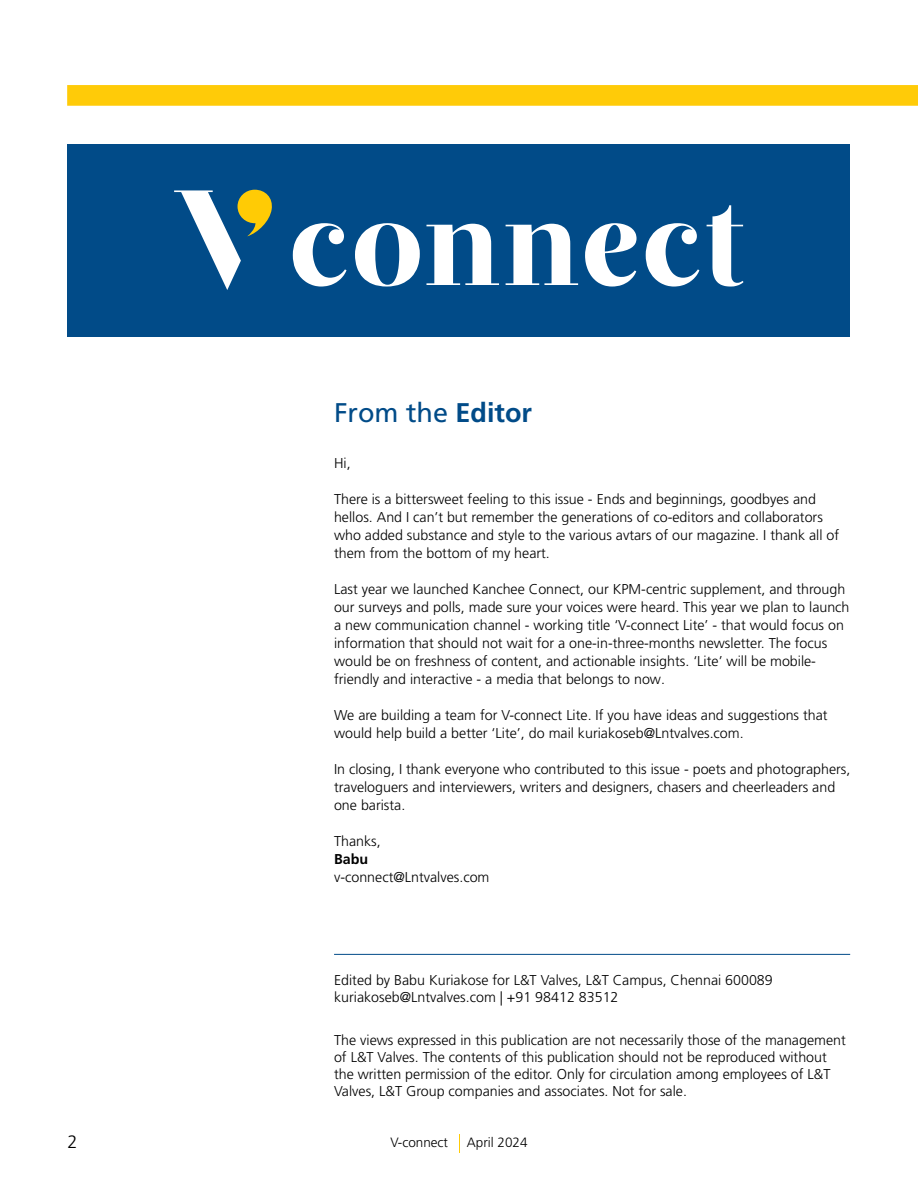
<style>
.page{position:relative;width:918px;height:1188px;background:#fff}
.page>*{position:absolute;margin:0;border:0;box-sizing:border-box;transform-origin:0 0}
.t1{font:27px "Frutiger LT Pro";color:#014b88}
.t2{font:300 18px "Frutiger LT Pro";color:#000}
.t3{font:300 14.25px/18px "Frutiger LT Pro";color:#000}
.t4{font:700 14.25px "Frutiger LT Pro";color:#000}
.t5{font:300 13.5px "Frutiger LT Pro";color:#000}
.s1{font-weight:700}
</style>
<div class="page">
<svg style="left:67px;top:85px;width:851px;height:21px;background:#ffcb0b"></svg>
<svg style="left:459px;top:1134px;width:1px;height:19px"></svg>
<hr style="left:334px;top:954px;width:516px;height:1px;background:#004b88">
<div style="left:68px;top:144px;width:782px;height:193px;background:#014b88"></div>
<svg style="left:174px;top:190px;width:98px;height:100px"></svg>
<svg style="left:293px;top:205px;width:451px;height:82px"></svg>
<h1 class="t1" style="left:334px;top:397px;width:200px">From the <span class="s1">Editor</span></h1>
<p class="t3" style="left:334px;top:454px;width:18px">Hi,</p>
<p class="t3" style="left:334px;top:490px;width:507px">There is a bittersweet feeling to this issue - Ends and beginnings, goodbyes and hellos. And I can’t but remember the generations of co-editors and collaborators who added substance and style to the various avtars of our magazine. I thank all of them from the bottom of my heart.</p>
<p class="t3" style="left:334px;top:580px;width:517px">Last year we launched Kanchee Connect, our KPM-centric supplement, and through our surveys and polls, made sure your voices were heard. This year we plan to launch a new communication channel - working title ‘V-connect Lite’ - that would focus on information that should not wait for a one-in-three-months newsletter. The focus would be on freshness of content, and actionable insights. ‘Lite’ will be mobile&shy;friendly and interactive - a media that belongs to now.</p>
<p class="t3" style="left:334px;top:706px;width:495px">We are building a team for V-connect Lite. If you have ideas and suggestions that would help build a better ‘Lite’, do mail kuriakoseb@Lntvalves.com.</p>
<p class="t3" style="left:334px;top:760px;width:518px">In closing, I thank everyone who contributed to this issue - poets and photographers, traveloguers and interviewers, writers and designers, chasers and cheerleaders and one barista.</p>
<p class="t3" style="left:334px;top:832px;width:48px">Thanks,</p>
<p class="t4" style="left:334px;top:851px;width:36px">Babu</p>
<p class="t3" style="left:334px;top:868px;width:157px">v-connect@Lntvalves.com</p>
<p class="t3" style="left:334px;top:972px;width:440px;line-height:17.1px">Edited by Babu Kuriakose for L&amp;T Valves, L&amp;T Campus, Chennai 600089 kuriakoseb@Lntvalves.com | +91 98412 83512</p>
<p class="t3" style="left:334px;top:1032px;width:513px;line-height:17.1px">The views expressed in this publication are not necessarily those of the management of L&amp;T Valves. The contents of this publication should not be reproduced without the written permission of the editor. Only for circulation among employees of L&amp;T Valves, L&amp;T Group companies and associates. Not for sale.</p>
<p class="t2" style="left:68px;top:1131px;width:12px">2</p>
<p class="t5" style="left:390px;top:1134px;width:59px">V-connect</p>
<p class="t5" style="left:467px;top:1134px;width:62px">April 2024</p>
</div>
